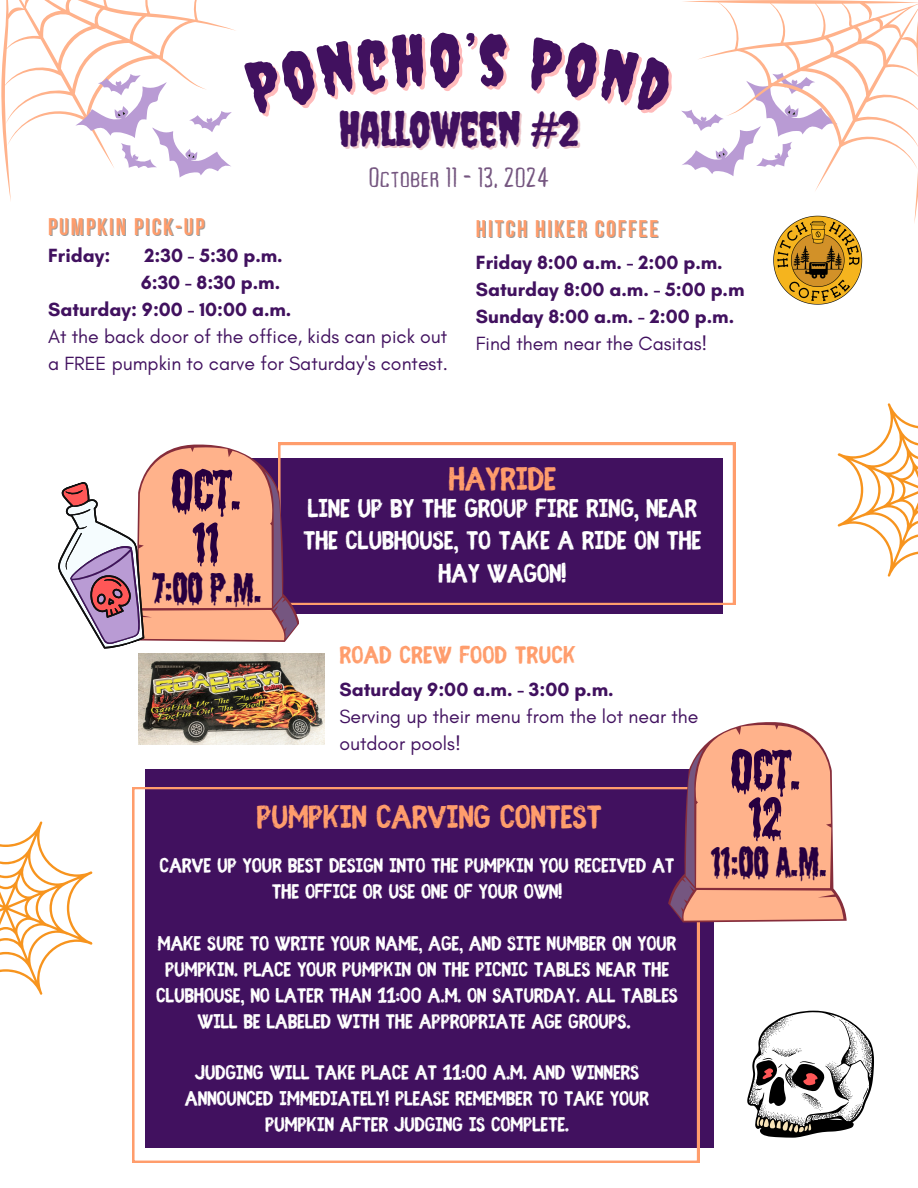
<style>
.page{position:relative;width:918px;height:1188px;background:#fff}
.page>*{position:absolute;margin:0;border:0;box-sizing:border-box;transform-origin:0 0}
.t1{font:55.8px "Shlop";letter-spacing:-.015em;color:#270040}
.t2{font:47.7px "Creepster";letter-spacing:-.015em;color:#41115f}
.t3{font:40.8px "Shlop";color:#270040}
.t4{font:700 36px "Fibre Vintage Full";letter-spacing:-.015em;color:#ff9d6c}
.t5{font:700 28.8px/32.7px "Fibre Vintage Full";letter-spacing:-.015em;color:#fff;text-align:center}
.t6{font:28.05px "Tallow Sans TC Pen";letter-spacing:.04em;color:#755680}
.t7{font:700 27px "Fibre Vintage Full";color:#ff9d6c}
.t8{font:24px "Bebas Neue Cyrillic";letter-spacing:.09em;color:#ff9d6c}
.t9{font:700 22.5px/25.8px "Fibre Vintage Full";letter-spacing:-.015em;color:#fff;text-align:center}
.t10{font:700 19.5px "Glacial Indifference";color:#41115f}
.t11{font:19.5px/27px "Glacial Indifference";color:#41115f}
</style>
<div class="page">
<svg style="left:838px;top:403px;width:80px;height:174px"></svg>
<svg style="left:0;top:822px;width:92px;height:173px"></svg>
<svg style="left:1px;top:0;width:235px;height:201px"></svg>
<svg style="left:683px;top:0;width:235px;height:223px"></svg>
<svg style="left:75px;top:74px;width:157px;height:104px"></svg>
<div style="left:145px;top:769px;width:569px;height:378px;background:#41115f"></div>
<svg style="left:132px;top:787px;width:567px;height:376px"></svg>
<svg style="left:747px;top:1011px;width:127px;height:127px"></svg>
<div style="left:250px;top:458px;width:473px;height:156px;background:#41115f"></div>
<svg style="left:299px;top:443px;width:436px;height:162px"></svg>
<svg style="left:58px;top:443px;width:241px;height:215px"></svg>
<svg style="left:668px;top:722px;width:179px;height:200px"></svg>
<img style="left:772px;top:215px;width:91px;height:90px">
<img style="left:139px;top:653px;width:185px;height:92px">
<svg style="left:681px;top:36px;width:157px;height:140px"></svg>
<p class="t2" style="left:339px;top:101px;width:242px">HALLOWEEN #2</p>
<p class="t6" style="left:369px;top:163px;width:181px">October 11 - 13, 2024</p>
<h5 class="t8" style="left:48px;top:217px;width:158px">PUMPKIN PICK-UP</h5>
<p class="t10" style="left:48px;top:244px;width:64px">Friday:</p>
<p class="t10" style="left:144px;top:244px;width:140px">2:30 - 5:30 p.m.</p>
<p class="t10" style="left:141px;top:271px;width:141px">6:30 - 8:30 p.m.</p>
<p class="t10" style="left:48px;top:298px;width:245px">Saturday: 9:00 - 10:00 a.m.</p>
<p class="t11" style="left:48px;top:323px;width:402px">At the back door of the office, kids can pick out a FREE pumpkin to carve for Saturday's contest.</p>
<p class="t8" style="left:476px;top:219px;width:184px">HITCH HIKER COFFEE</p>
<p class="t10" style="left:476px;top:251px;width:248px">Friday 8:00 a.m. - 2:00 p.m.</p>
<p class="t10" style="left:476px;top:278px;width:270px">Saturday 8:00 a.m. - 5:00 p.m</p>
<p class="t10" style="left:476px;top:305px;width:260px">Sunday 8:00 a.m. - 2:00 p.m.</p>
<p class="t11" style="left:476px;top:330px;width:233px">Find them near the Casitas!</p>
<h3 class="t1" style="left:171px;top:458px;width:72px">OCT.</h3>
<p class="t1" style="left:193px;top:511px;width:29px">11</p>
<p class="t3" style="left:153px;top:565px;width:110px">7:00 P.M.</p>
<h1 class="t4" style="left:448px;top:464px;width:110px">HAYRIDE</h1>
<p class="t5" style="left:303px;top:494px;width:400px">LINE UP BY THE GROUP FIRE RING, NEAR<br>THE CLUBHOUSE, TO TAKE A RIDE ON THE<br>HAY WAGON!</p>
<p class="t7" style="left:339px;top:644px;width:238px">ROAD CREW FOOD TRUCK</p>
<p class="t10" style="left:339px;top:677px;width:276px">Saturday 9:00 a.m. - 3:00 p.m.</p>
<p class="t11" style="left:339px;top:702px;width:361px">Serving up their menu from the lot near the outdoor pools!</p>
<h4 class="t4" style="left:257px;top:802px;width:347px">PUMPKIN CARVING CONTEST</h4>
<p class="t9" style="left:160px;top:855px;width:517px">CARVE UP YOUR BEST DESIGN INTO THE PUMPKIN YOU RECEIVED AT<br>THE OFFICE OR USE ONE OF YOUR OWN!</p>
<p class="t9" style="left:156px;top:932px;width:523px">MAKE SURE TO WRITE YOUR NAME, AGE, AND SITE NUMBER ON YOUR PUMPKIN. PLACE YOUR PUMPKIN ON THE PICNIC TABLES NEAR THE CLUBHOUSE, NO LATER THAN 11:00 A.M. ON SATURDAY. ALL TABLES WILL BE LABELED WITH THE APPROPRIATE AGE GROUPS.</p>
<p class="t9" style="left:185px;top:1062px;width:466px">JUDGING WILL TAKE PLACE AT 11:00 A.M. AND WINNERS<br>ANNOUNCED IMMEDIATELY! PLEASE REMEMBER TO TAKE YOUR<br>PUMPKIN AFTER JUDGING IS COMPLETE.</p>
<p class="t1" style="left:731px;top:738px;width:72px">OCT.</p>
<p class="t1" style="left:749px;top:786px;width:36px">12</p>
<p class="t3" style="left:711px;top:839px;width:117px">11:00 A.M.</p>
</div>
